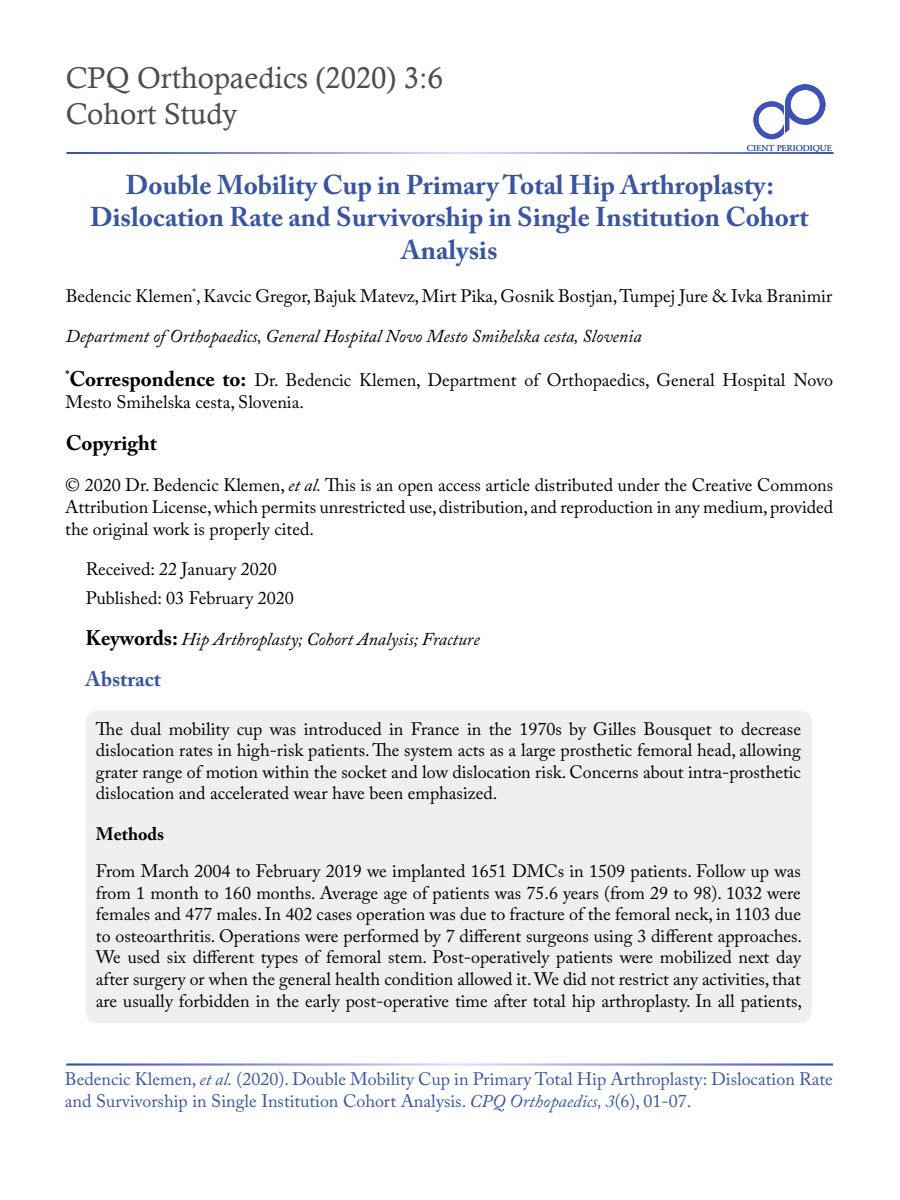
<style>
.page{position:relative;width:900px;height:1200px;background:#fff}
.page>*{position:absolute;margin:0;border:0;box-sizing:border-box;transform-origin:0 0}
.t1{font:30px/36px "Calisto";color:#4d4d4f}
.t2{font:700 27px/32.4px "Adobe Caslon Pro";color:#3955a0;text-align:center}
.t3{font:700 21px "Adobe Caslon Pro";color:#000}
.t4{font:700 21px "Adobe Caslon Pro";color:#3955a0}
.t5{font:18px/21.6px "Adobe Caslon Pro";color:#000;text-align:justify}
.t6{font:18px/21.6px "Adobe Caslon Pro";color:#3955a0}
.t7{font:italic 18px "Adobe Caslon Pro";color:#000}
.t8{font:700 18px "Adobe Caslon Pro";color:#000}
.t9{font:9px "Adobe Garamond Pro";color:#3955a0}
.s1{font-weight:700;font-size:21px}
.s2{font-style:italic}
.s3{font-weight:700;font-style:normal;font-size:21px}
</style>
<div class="page">
<div style="left:86px;top:711px;width:726px;height:312px;background:#efeff0;border-radius:12px"></div>
<div style="left:753px;top:101px;width:37px;height:38px;border:5px solid #3f51b5;border-radius:50%"></div>
<svg style="left:784px;top:106px;width:6px;height:23px"></svg>
<hr style="left:785px;top:105px;width:4px;height:29px;background:#3f51b5">
<svg style="left:783px;top:129px;width:7px;height:6px"></svg>
<div style="left:785px;top:84px;width:40px;height:41px;border:6px solid #3f51b5;border-radius:50%"></div>
<h1 class="t1" style="left:66px;top:59px;width:379px">CPQ Orthopaedics (2020) 3:6<br>Cohort Study</h1>
<p class="t9" style="left:747px;top:142px;width:86px">CIENT PERIODIQUE</p>
<h2 class="t2" style="left:90px;top:169px;width:720px">Double Mobility Cup in Primary Total Hip Arthroplasty:<br>Dislocation Rate and Survivorship in Single Institution Cohort<br>Analysis</h2>
<p class="t5" style="left:66px;top:285px;width:768px">Bedencic Klemen<sup>*</sup>, Kavcic Gregor, Bajuk Matevz, Mirt Pika, Gosnik Bostjan, Tumpej Jure &amp; Ivka Branimir</p>
<p class="t7" style="left:66px;top:326px;width:577px">Department of Orthopaedics, General Hospital Novo Mesto Smihelska cesta, Slovenia</p>
<p class="t5" style="left:65px;top:369px;width:769px"><sup>*</sup><span class="s1">Correspondence to:</span> Dr. Bedencic Klemen, Department of Orthopaedics, General Hospital Novo<br>Mesto Smihelska cesta, Slovenia.</p>
<p class="t3" style="left:66px;top:431px;width:93px">Copyright</p>
<p class="t5" style="left:65px;top:474px;width:770px">© 2020 Dr. Bedencic Klemen, <span class="s2">et al.</span> This is an open access article distributed under the Creative Commons Attribution License, which permits unrestricted use, distribution, and reproduction in any medium, provided the original work is properly cited.</p>
<p class="t5" style="left:86px;top:554px;width:210px;line-height:28.8px">Received: 22 January 2020<br>Published: 03 February 2020</p>
<p class="t7" style="left:86px;top:629px;width:396px"><span class="s3">Keywords:</span> Hip Arthroplasty; Cohort Analysis; Fracture</p>
<p class="t4" style="left:86px;top:667px;width:77px">Abstract</p>
<p class="t5" style="left:96px;top:718px;width:707px">The dual mobility cup was introduced in France in the 1970s by Gilles Bousquet to decrease dislocation rates in high-risk patients. The system acts as a large prosthetic femoral head, allowing grater range of motion within the socket and low dislocation risk. Concerns about intra-prosthetic dislocation and accelerated wear have been emphasized.</p>
<p class="t8" style="left:96px;top:824px;width:70px">Methods</p>
<p class="t5" style="left:96px;top:860px;width:708px">From March 2004 to February 2019 we implanted 1651 DMCs in 1509 patients. Follow up was from 1 month to 160 months. Average age of patients was 75.6 years (from 29 to 98). 1032 were females and 477 males. In 402 cases operation was due to fracture of the femoral neck, in 1103 due to osteoarthritis. Operations were performed by 7 different surgeons using 3 different approaches.<br>We used six different types of femoral stem. Post-operatively patients were mobilized next day after surgery or when the general health condition allowed it. We did not restrict any activities, that are usually forbidden in the early post-operative time after total hip arthroplasty. In all patients,</p>
<p class="t6" style="left:65px;top:1068px;width:769px">Bedencic Klemen, <span class="s2">et al.</span> (2020). Double Mobility Cup in Primary Total Hip Arthroplasty: Dislocation Rate and Survivorship in Single Institution Cohort Analysis. <span class="s2">CPQ Orthopaedics, 3</span>(6), 01-07.</p>
</div>
